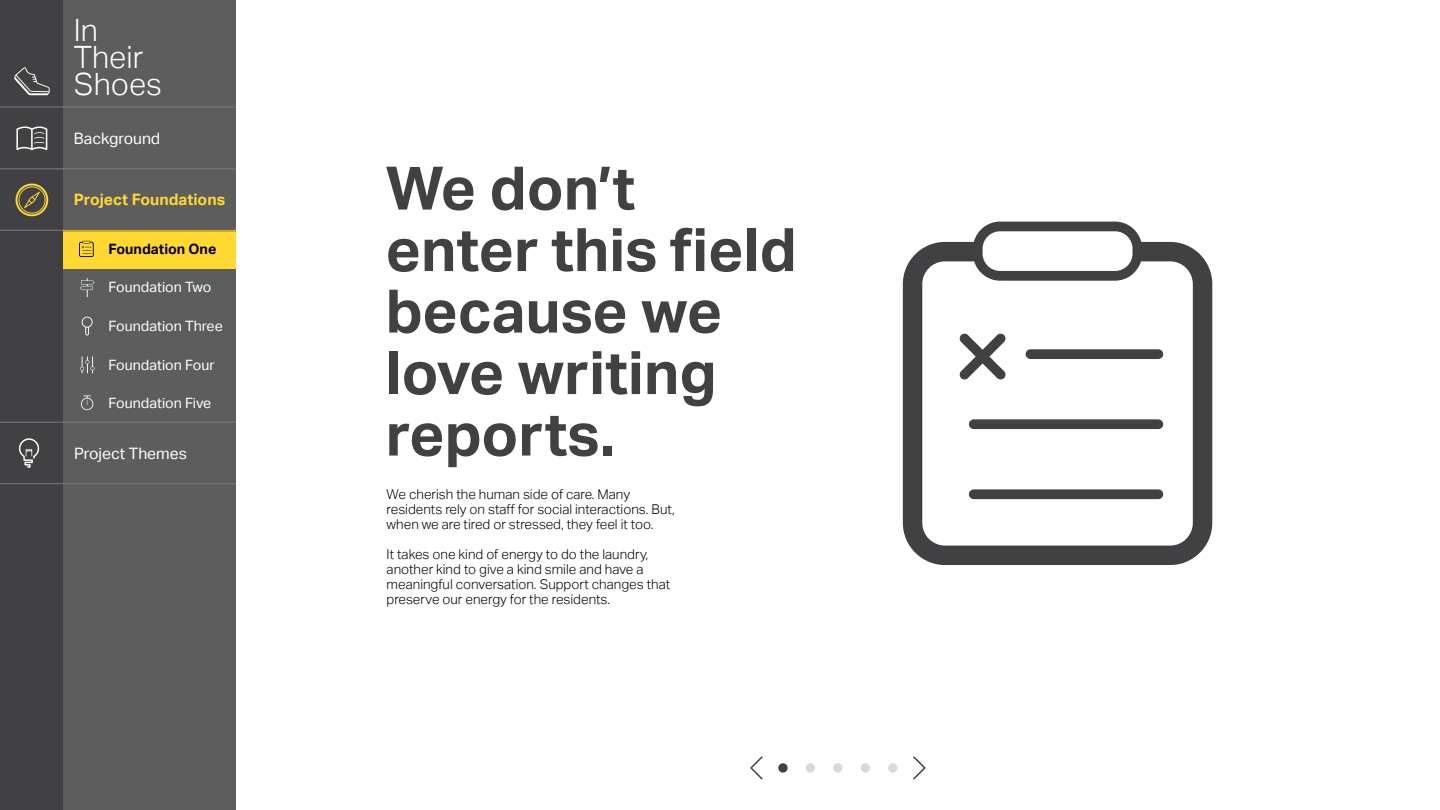
<style>
.page{position:relative;width:1440px;height:810px;background:#fff}
.page>*{position:absolute;margin:0;border:0;box-sizing:border-box;transform-origin:0 0}
.t1{font:700 60px/61.5px "Aktiv Grotesk Trial";color:#414042}
.t2{font:300 30.75px/27.5px "Aktiv Grotesk Trial";color:#fff}
.t3{font:15.75px "Aktiv Grotesk Trial";color:#fff}
.t4{font:700 15.75px "Aktiv Grotesk Trial";color:#ffd833}
.t5{font:14.25px "Aktiv Grotesk Trial";color:#fff}
.t6{font:700 14.25px "Aktiv Grotesk Trial";color:#000}
.t7{font:300 13.5px/15px "Aktiv Grotesk Trial";color:#000}
</style>
<div class="page">
<div style="left:0;top:0;width:64px;height:810px;background:#414042"></div>
<div style="left:63px;top:0;width:174px;height:810px;background:#5e5d5e"></div>
<hr style="left:0;top:107px;width:237px;height:1px;background:#7c7c81">
<hr style="left:0;top:422px;width:237px;height:1px;background:#7c7c81">
<hr style="left:0;top:483px;width:237px;height:1px;background:#7c7c81">
<hr style="left:0;top:168px;width:237px;height:1px;background:#7c7c81">
<hr style="left:0;top:230px;width:237px;height:1px;background:#7c7c81">
<div style="left:63px;top:230px;width:174px;height:39px;background:#ffd833"></div>
<hr style="left:63px;top:230px;width:174px;height:2px;background:#ccaa19">
<svg style="left:79px;top:241px;width:15px;height:16px"></svg>
<svg style="left:82px;top:317px;width:11px;height:18px"></svg>
<svg style="left:80px;top:278px;width:15px;height:19px"></svg>
<svg style="left:81px;top:396px;width:12px;height:14px"></svg>
<svg style="left:80px;top:356px;width:14px;height:17px"></svg>
<svg style="left:913px;top:756px;width:13px;height:24px"></svg>
<svg style="left:903px;top:222px;width:309px;height:343px"></svg>
<svg style="left:959px;top:333px;width:47px;height:46px"></svg>
<svg style="left:778px;top:763px;width:10px;height:10px"></svg>
<div style="left:888px;top:763px;width:9px;height:10px;background:#dbd8d6;border-radius:50%"></div>
<div style="left:861px;top:763px;width:9px;height:10px;background:#dbd8d6;border-radius:50%"></div>
<div style="left:833px;top:763px;width:10px;height:10px;background:#dbd8d6;border-radius:50%"></div>
<div style="left:806px;top:763px;width:9px;height:10px;background:#dbd8d6;border-radius:50%"></div>
<svg style="left:750px;top:756px;width:13px;height:24px"></svg>
<svg style="left:16px;top:126px;width:31px;height:24px"></svg>
<svg style="left:16px;top:184px;width:32px;height:32px"></svg>
<svg style="left:19px;top:438px;width:20px;height:30px"></svg>
<svg style="left:14px;top:67px;width:36px;height:28px"></svg>
<div style="left:236px;top:0;width:7px;height:810px;background:#fff"></div>
<h2 class="t2" style="left:74px;top:16px;width:90px">In<br>Their<br>Shoes</h2>
<p class="t3" style="left:74px;top:129px;width:88px">Background</p>
<p class="t4" style="left:74px;top:191px;width:153px">Project Foundations</p>
<p class="t6" style="left:108px;top:241px;width:110px">Foundation One</p>
<p class="t5" style="left:108px;top:279px;width:104px">Foundation Two</p>
<p class="t5" style="left:108px;top:318px;width:116px">Foundation Three</p>
<p class="t5" style="left:108px;top:357px;width:108px">Foundation Four</p>
<p class="t5" style="left:108px;top:395px;width:104px">Foundation Five</p>
<p class="t3" style="left:74px;top:444px;width:114px">Project Themes</p>
<h1 class="t1" style="left:386px;top:158px;width:413px">We don’t enter this field because we love writing reports.</h1>
<p class="t7" style="left:387px;top:487px;width:290px">We cherish the human side of care. Many residents rely on staff for social interactions. But, when we are tired or stressed, they feel it too.</p>
<p class="t7" style="left:387px;top:547px;width:285px">It takes one kind of energy to do the laundry, another kind to give a kind smile and have a meaningful conversation. Support changes that preserve our energy for the residents.</p>
</div>
